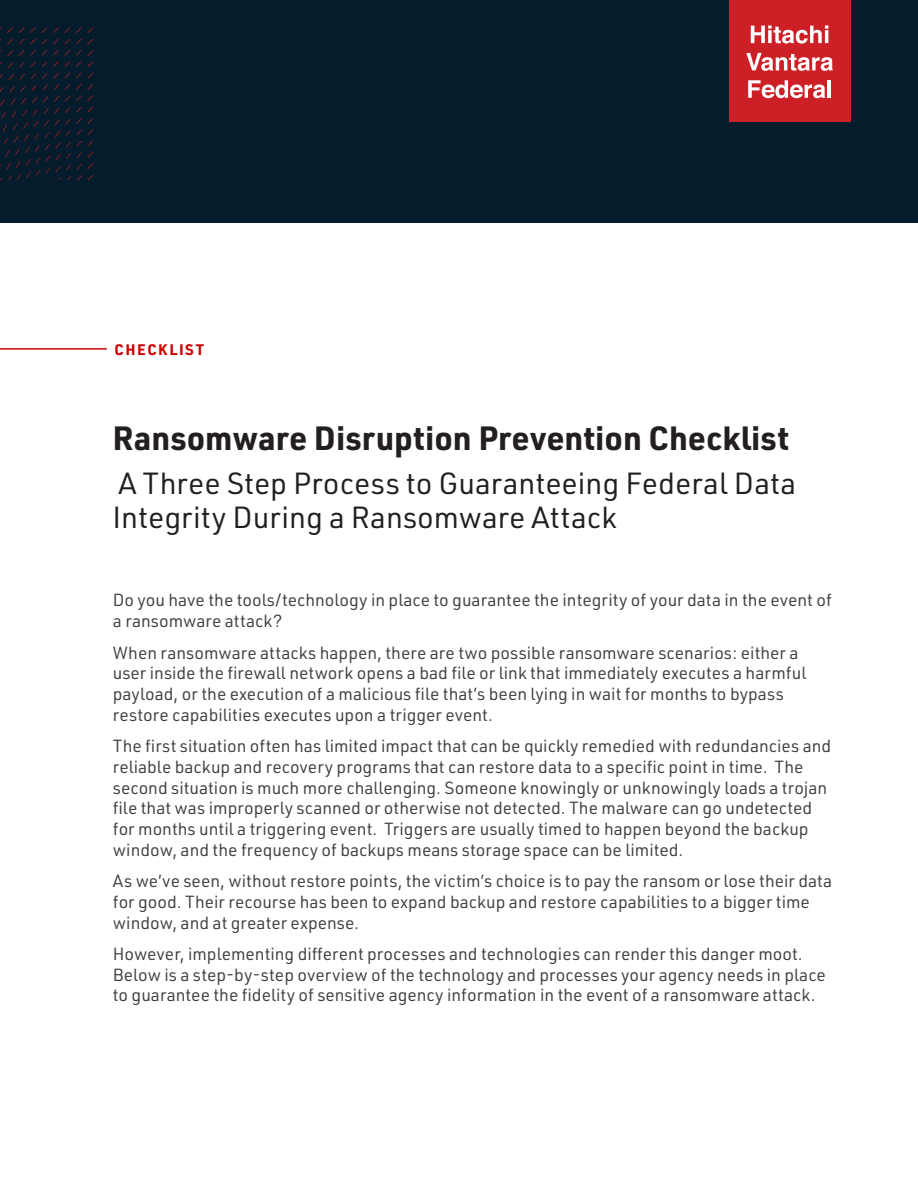
<style>
.page{position:relative;width:918px;height:1188px;background:#fff}
.page>*{position:absolute;margin:0;border:0;box-sizing:border-box;transform-origin:0 0}
.Subtitle{font:700 33px "URWDIN";color:#231f20}
.Subtitle-2{font:30px/34.5px "URWDIN";color:#231f20}
.Body{font:17.25px/20.7px "URWDIN";color:#414141}
.H3{font:700 15px "URWDIN";letter-spacing:.1em;color:#c00}
</style>
<div class="page">
<div style="left:0;top:0;width:918px;height:222px;background:#051c2c"></div>
<svg style="left:0;top:27px;width:13px;height:6px"></svg>
<svg style="left:30px;top:27px;width:6px;height:6px"></svg>
<svg style="left:53px;top:27px;width:6px;height:6px"></svg>
<svg style="left:42px;top:39px;width:5px;height:5px"></svg>
<svg style="left:65px;top:39px;width:5px;height:5px"></svg>
<svg style="left:88px;top:39px;width:5px;height:5px"></svg>
<svg style="left:88px;top:50px;width:5px;height:17px"></svg>
<svg style="left:88px;top:84px;width:5px;height:17px"></svg>
<svg style="left:88px;top:118px;width:5px;height:17px"></svg>
<svg style="left:88px;top:152px;width:5px;height:17px"></svg>
<svg style="left:0;top:50px;width:82px;height:130px"></svg>
<hr style="left:0;top:348px;width:107px;height:2px;background:#c00">
<div style="left:729px;top:0;width:121px;height:122px;background:#cd2026"></div>
<svg style="left:751px;top:26px;width:77px;height:18px"></svg>
<svg style="left:746px;top:53px;width:87px;height:18px"></svg>
<svg style="left:748px;top:80px;width:77px;height:18px"></svg>
<hr style="left:828px;top:80px;width:3px;height:18px;background:#fff">
<p class="H3" style="left:115px;top:340px;width:91px">CHECKLIST</p>
<p class="Subtitle" style="left:112px;top:415px;width:678px">Ransomware Disruption Prevention Checklist</p>
<p class="Subtitle-2" style="left:112px;top:465px;width:685px">A Three Step Process to Guaranteeing Federal Data<br>Integrity During a Ransomware Attack</p>
<p class="Body" style="left:113px;top:589px;width:720px">Do you have the tools/technology in place to guarantee the integrity of your data in the event of a ransomware attack?</p>
<p class="Body" style="left:113px;top:642px;width:695px">When ransomware attacks happen, there are two possible ransomware scenarios: either a user inside the firewall network opens a bad file or link that immediately executes a harmful payload, or the execution of a malicious file that’s been lying in wait for months to bypass restore capabilities executes upon a trigger event.</p>
<p class="Body" style="left:113px;top:735px;width:720px">The first situation often has limited impact that can be quickly remedied with redundancies and reliable backup and recovery programs that can restore data to a specific point in time. The second situation is much more challenging. Someone knowingly or unknowingly loads a trojan file that was improperly scanned or otherwise not detected. The malware can go undetected for months until a triggering event. Triggers are usually timed to happen beyond the backup window, and the frequency of backups means storage space can be limited.</p>
<p class="Body" style="left:113px;top:870px;width:721px">As we’ve seen, without restore points, the victim’s choice is to pay the ransom or lose their data for good. Their recourse has been to expand backup and restore capabilities to a bigger time window, and at greater expense.</p>
<p class="Body" style="left:113px;top:943px;width:715px">However, implementing different processes and technologies can render this danger moot.<br>Below is a step-by-step overview of the technology and processes your agency needs in place to guarantee the fidelity of sensitive agency information in the event of a ransomware attack.</p>
</div>
